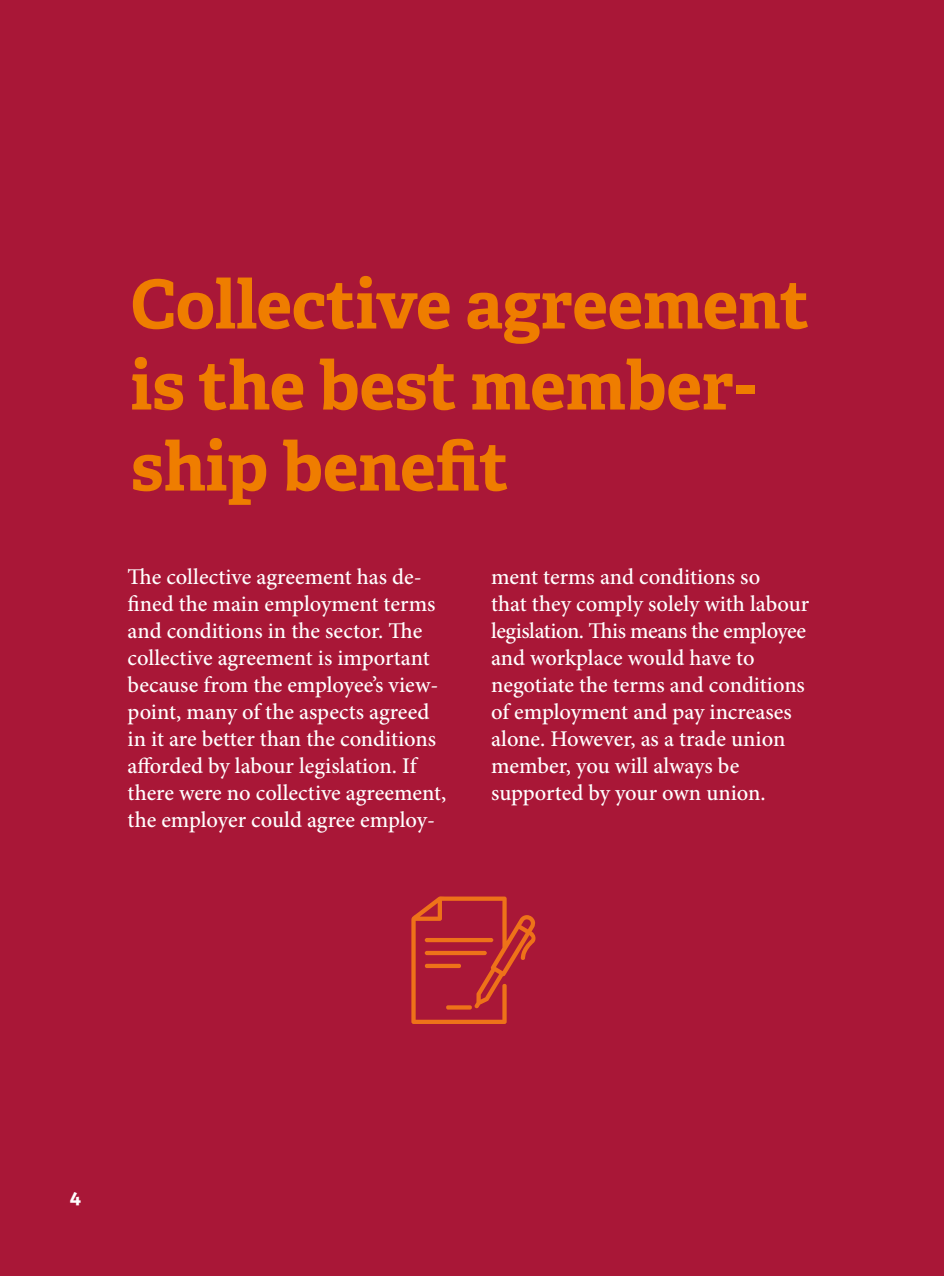
<style>
.page{position:relative;width:944px;height:1276px;background:#a91737}
.page>*{position:absolute;margin:0;border:0;box-sizing:border-box;transform-origin:0 0}
.t1{font:700 67.5px/81px "Adelle PE";letter-spacing:-.005em;color:#ef7d00}
.t2{font:500 22.5px/27px "Minion Pro";letter-spacing:-.005em;color:#fff}
.t3{font:700 20.25px "Adelle PE";color:#fff}
</style>
<div class="page">
<svg style="left:411px;top:896px;width:125px;height:128px"></svg>
<h1 class="t1" style="left:131px;top:261px;width:680px">Collective agreement is the best member&shy;ship benefit</h1>
<p class="t2" style="left:128px;top:563px;width:320px">The collective agreement has de&shy;fined the main employment terms and conditions in the sector. The collective agreement is important because from the employee’s view&shy;point, many of the aspects agreed in it are better than the conditions afforded by labour legislation. If there were no collective agreement, the employer could agree employ-</p>
<p class="t2" style="left:491px;top:563px;width:320px">ment terms and conditions so<br>that they comply solely with labour legislation. This means the employee and workplace would have to negotiate the terms and conditions of employment and pay increases alone. However, as a trade union member, you will always be supported by your own union.</p>
<p class="t3" style="left:70px;top:1182px;width:13px">4</p>
</div>
